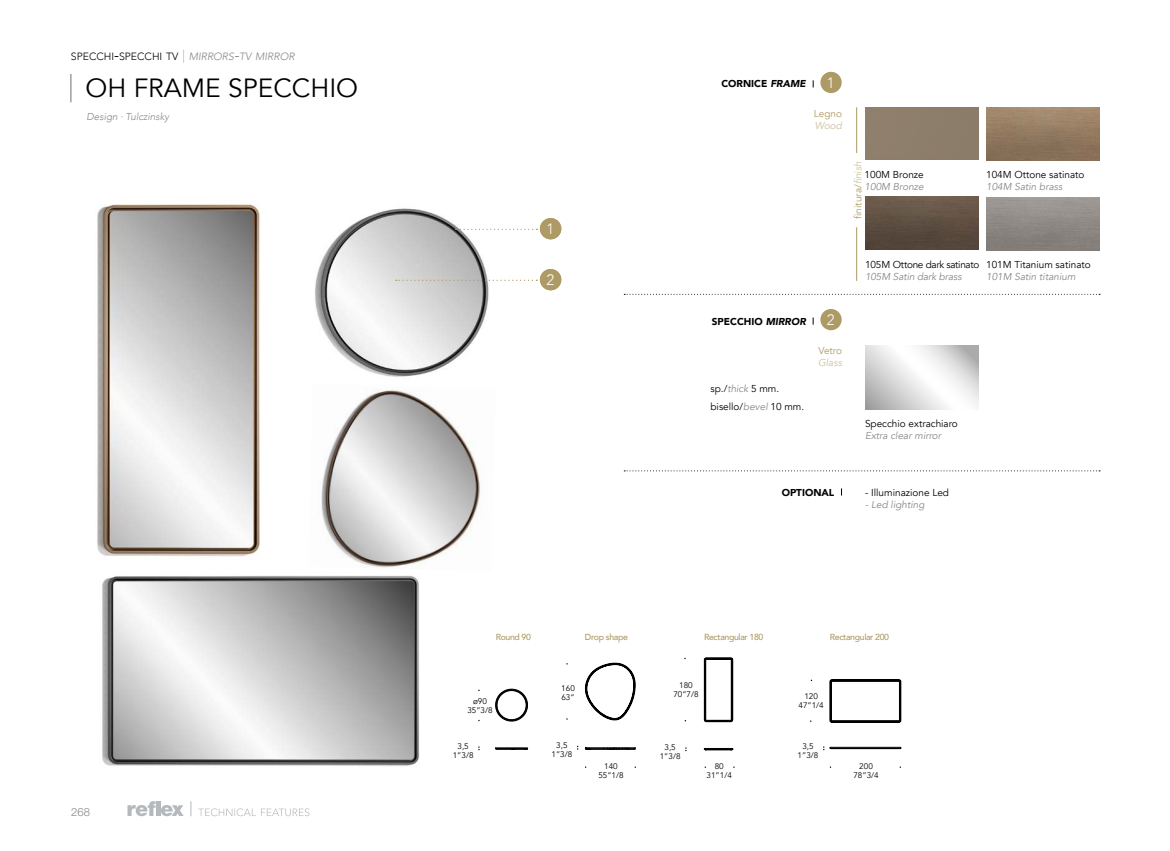
<style>
.page{position:relative;width:1170px;height:851px;background:#fff}
.page>*{position:absolute;margin:0;border:0;box-sizing:border-box;transform-origin:0 0}
.t1{font:26.25px "Avenir";color:#000}
.t2{font:300 15px "Avenir";color:#fff}
.t3{font:300 11.25px "Helvetica Neue LT Std";color:#878787}
.t4{font:300 10.5px "Avenir";color:#000}
.t5{font:10px/17.1px "Avenir";color:#000}
.t6{font:italic 10px "Avenir";color:#878787}
.t7{font:900 10px "Avenir";color:#000}
.t8{font:10px "Avenir";color:#ae9a64}
.t9{font:10px "Avenir";letter-spacing:-.03em;color:#000}
.t10{font:italic 300 10px "Avenir";color:#878787}
.t11{font:italic 10px "Avenir";color:#cdc09e}
.t12{font:500 8.75px "Avenir";letter-spacing:-.04em;color:#ae9a64}
.t13{font:8.12px/8.8px "Avenir";color:#000;text-align:center}
.s1{font-size:15px}
.s2{font-family:"Helvetica Neue LT Std";font-weight:200;font-size:18.75px;color:#878787}
.s3{font-style:italic;color:#878787}
.s4{font-style:italic;font-size:15px;color:#878787}
.s5{font-style:italic}
.s6{font-style:italic;color:#cdc09e}
</style>
<div class="page">
<svg style="left:127px;top:801px;width:57px;height:15px"></svg>
<svg style="left:191px;top:801px;width:1px;height:15px"></svg>
<svg style="left:198px;top:808px;width:111px;height:8px"></svg>
<img style="left:102px;top:575px;width:317px;height:191px">
<img style="left:315px;top:208px;width:195px;height:169px">
<img style="left:97px;top:204px;width:163px;height:353px">
<img style="left:321px;top:390px;width:159px;height:178px">
<svg style="left:71px;top:74px;width:1px;height:28px"></svg>
<div style="left:540px;top:218px;width:21px;height:21px;background:#ae9a64;border-radius:50%"></div>
<div style="left:540px;top:269px;width:21px;height:21px;background:#ae9a64;border-radius:50%"></div>
<svg style="left:455px;top:229px;width:82px;height:1px"></svg>
<svg style="left:396px;top:279px;width:141px;height:2px"></svg>
<svg style="left:495px;top:688px;width:33px;height:33px"></svg>
<svg style="left:495px;top:747px;width:32px;height:2px"></svg>
<svg style="left:704px;top:657px;width:29px;height:65px"></svg>
<svg style="left:704px;top:748px;width:29px;height:2px"></svg>
<svg style="left:585px;top:662px;width:50px;height:58px"></svg>
<svg style="left:585px;top:747px;width:51px;height:2px"></svg>
<svg style="left:829px;top:679px;width:72px;height:43px"></svg>
<svg style="left:823px;top:746px;width:78px;height:4px"></svg>
<img style="left:865px;top:197px;width:113px;height:53px">
<div style="left:820px;top:72px;width:21px;height:21px;background:#ae9a64;border-radius:50%"></div>
<div style="left:820px;top:309px;width:21px;height:21px;background:#ae9a64;border-radius:50%"></div>
<svg style="left:624px;top:294px;width:475px;height:1px"></svg>
<svg style="left:624px;top:470px;width:475px;height:1px"></svg>
<svg style="left:865px;top:345px;width:113px;height:64px"></svg>
<hr style="left:856px;top:227px;width:1px;height:54px;background:#ae9a64">
<hr style="left:856px;top:107px;width:1px;height:46px;background:#ae9a64">
<img style="left:986px;top:107px;width:113px;height:53px">
<div style="left:865px;top:107px;width:113px;height:52px;background:#8d7e6b"></div>
<p class="t4" style="left:71px;top:51px;width:225px">SPECCHI<span class="s1">-</span>SPECCHI TV <span class="s2">I</span> <span class="s3">MIRRORS</span><span class="s4">-</span><span class="s3">TV MIRROR</span></p>
<h1 class="t1" style="left:85px;top:72px;width:274px">OH FRAME SPECCHIO</h1>
<p class="t10" style="left:86px;top:110px;width:84px">Design ∙ Tulczinsky</p>
<p class="t3" style="left:71px;top:805px;width:20px">268</p>
<h2 class="t2" style="left:546px;top:220px;width:9px">1</h2>
<h2 class="t2" style="left:546px;top:270px;width:9px">2</h2>
<p class="t7" style="left:721px;top:75px;width:86px">CORNICE <span class="s5">FRAME</span></p>
<h2 class="t2" style="left:826px;top:73px;width:9px">1</h2>
<p class="t8" style="left:813px;top:108px;width:30px">Legno</p>
<p class="t11" style="left:814px;top:120px;width:29px">Wood</p>
<p class="t8" style="left:852px;top:219px;width:59px;rotate:-90deg">finitura/<span class="s6">finish</span></p>
<p class="t5" style="left:864px;top:166px;width:61px">100M Bronze</p>
<p class="t6" style="left:864px;top:180px;width:61px">100M Bronze</p>
<p class="t5" style="left:986px;top:166px;width:100px">104M Ottone satinato</p>
<p class="t6" style="left:986px;top:180px;width:78px">104M Satin brass</p>
<p class="t7" style="left:711px;top:312px;width:96px">SPECCHIO <span class="s5">MIRROR</span></p>
<h2 class="t2" style="left:826px;top:310px;width:9px">2</h2>
<p class="t5" style="left:710px;top:380px;width:95px">sp./<span class="s3">thick</span> 5 mm. bisello/<span class="s3">bevel</span> 10 mm.</p>
<p class="t8" style="left:818px;top:345px;width:25px">Vetro</p>
<p class="t11" style="left:818px;top:357px;width:25px">Glass</p>
<p class="t9" style="left:865px;top:258px;width:116px">105M Ottone dark satinato</p>
<p class="t6" style="left:865px;top:270px;width:98px">105M Satin dark brass</p>
<p class="t5" style="left:986px;top:256px;width:106px">101M Titanium satinato</p>
<p class="t6" style="left:986px;top:270px;width:91px">101M Satin titanium</p>
<p class="t5" style="left:865px;top:414px;width:94px">Specchio extrachiaro</p>
<p class="t6" style="left:865px;top:429px;width:78px">Extra clear mirror</p>
<p class="t7" style="left:781px;top:483px;width:54px">OPTIONAL</p>
<p class="t5" style="left:865px;top:483px;width:85px">- Illuminazione Led</p>
<p class="t6" style="left:865px;top:498px;width:61px">- Led lighting</p>
<p class="t12" style="left:495px;top:629px;width:37px">Round 90</p>
<p class="t12" style="left:585px;top:629px;width:44px">Drop shape</p>
<p class="t12" style="left:704px;top:629px;width:61px">Rectangular 180</p>
<p class="t12" style="left:829px;top:629px;width:61px">Rectangular 200</p>
<p class="t13" style="left:467px;top:697px;width:27px">ø90<br>35”3/8</p>
<p class="t13" style="left:452px;top:741px;width:22px">3,5<br>1”3/8</p>
<p class="t13" style="left:561px;top:684px;width:15px;text-align:left">160<br>63”</p>
<p class="t13" style="left:551px;top:741px;width:22px">3,5<br>1”3/8</p>
<p class="t13" style="left:598px;top:762px;width:27px">140<br>55”1/8</p>
<p class="t13" style="left:673px;top:681px;width:27px">180<br>70”7/8</p>
<p class="t13" style="left:659px;top:742px;width:22px">3,5<br>1”3/8</p>
<p class="t13" style="left:706px;top:762px;width:27px">80<br>31”1/4</p>
<p class="t13" style="left:798px;top:691px;width:27px">120<br>47”1/4</p>
<p class="t13" style="left:797px;top:741px;width:22px">3,5<br>1”3/8</p>
<p class="t13" style="left:853px;top:762px;width:27px">200<br>78”3/4</p>
</div>
